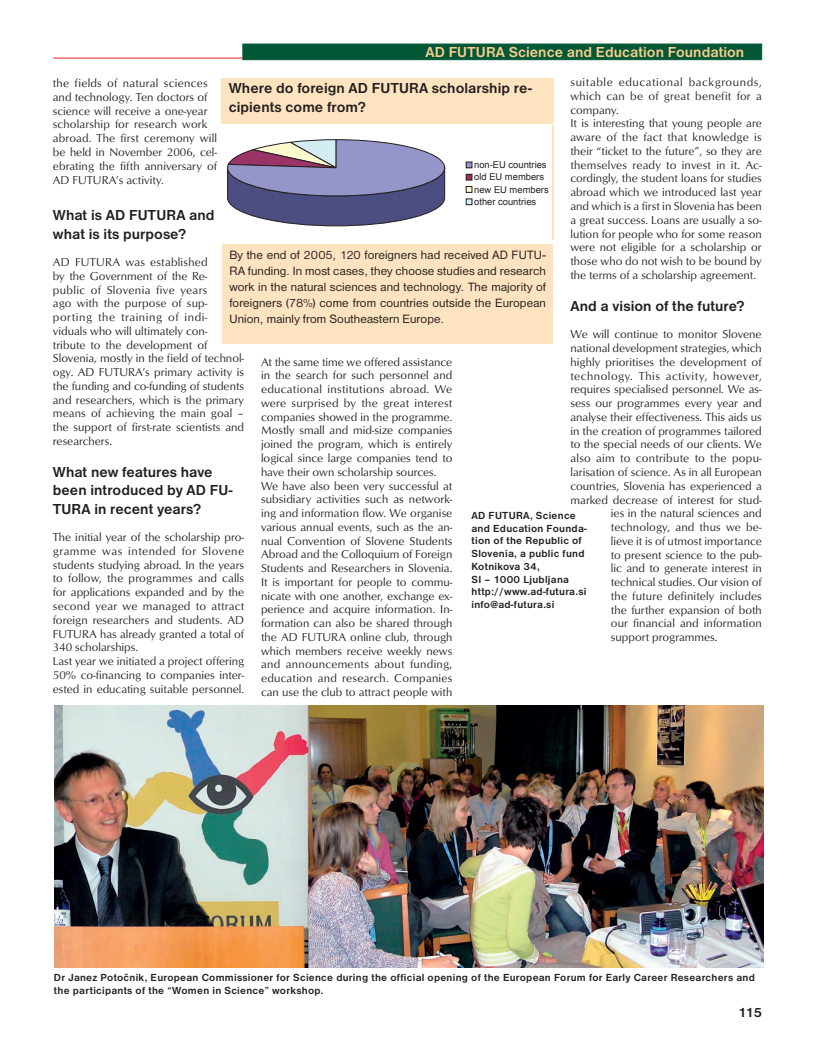
<style>
.page{position:relative;width:815px;height:1053px;background:#fff}
.page>*{position:absolute;margin:0;border:0;box-sizing:border-box;transform-origin:0 0}
.bCaption{font:700 15px/18.4px "Nimbus San DEE";color:#231f20}
.bCaption-2{font:700 15px "Nimbus San DEE";color:#fdcb8b}
.t1{font:700 13.75px "Nimbus San DEE";color:#231f20}
.aTekst{font:12.5px/16.1px "Nimbus San DEE";letter-spacing:.01em;color:#231f20;text-align:justify}
.aTekst-2{font:11.75px/13.8px "Optus TEE";color:#231f20;text-align:justify}
.aTekst-3{font:11.75px "Optus TEE";letter-spacing:.04em;color:#231f20}
.aTekst-4{font:11.75px "Optus TEE";letter-spacing:.02em;color:#231f20}
.t2{font:700 11.38px "Arial";color:#231f20}
.bPodpis{font:700 10.62px/12.8px "Nimbus San DEE";letter-spacing:.025em;color:#231f20}
.t3{font:9.38px/12.2px "Arial";color:#231f20}
</style>
<div class="page">
<div style="left:243px;top:44px;width:519px;height:16px;background:#005837;border:1px solid #005837"></div>
<hr style="left:53px;top:58px;width:189px;height:1px;background:#e91d24">
<img style="left:55px;top:706px;width:708px;height:261px">
<svg style="left:227px;top:139px;width:219px;height:87px;background:#8b87ac"></svg>
<svg style="left:466px;top:162px;width:6px;height:6px"></svg>
<svg style="left:466px;top:174px;width:6px;height:6px"></svg>
<svg style="left:466px;top:186px;width:6px;height:6px"></svg>
<svg style="left:466px;top:199px;width:6px;height:6px"></svg>
<div style="left:222px;top:78px;width:332px;height:45px;background:#fee3c0"></div>
<div style="left:222px;top:244px;width:331px;height:99px;background:#fee3c0"></div>
<p class="bCaption-2" style="left:425px;top:44px;width:320px">AD FUTURA Science and Education Foundation</p>
<p class="t2" style="left:248px;top:77px;width:265px">Where are Ad futura scholarship recivers-foreign</p>
<p class="aTekst-2" style="left:570px;top:75px;width:193px">suitable educational backgrounds, which can be of great benefit for a company.</p>
<p class="aTekst-2" style="left:570px;top:116px;width:193px">It is interesting that young people are aware of the fact that knowledge is their “ticket to the future”, so they are themselves ready to invest in it. Ac&shy;cordingly, the student loans for studies abroad which we introduced last year and which is a first in Slovenia has been a great success. Loans are usually a so&shy;lution for people who for some reason were not eligible for a scholarship or those who do not wish to be bound by the terms of a scholarship agreement.</p>
<p class="bCaption" style="left:570px;top:297px;width:176px">And a vision of the future?</p>
<p class="aTekst-2" style="left:570px;top:327px;width:193px">We will continue to monitor Slovene</p>
<p class="aTekst-2" style="left:570px;top:341px;width:193px">national development strategies, which</p>
<p class="aTekst-2" style="left:570px;top:355px;width:193px">highly prioritises the development of</p>
<p class="aTekst-3" style="left:570px;top:368px;width:193px">technology. This activity, however,</p>
<p class="aTekst-2" style="left:570px;top:382px;width:193px">requires specialised personnel. We as-</p>
<p class="aTekst-2" style="left:570px;top:396px;width:193px">sess our programmes every year and</p>
<p class="aTekst-2" style="left:570px;top:410px;width:193px">analyse their effectiveness. This aids us</p>
<p class="aTekst-2" style="left:570px;top:424px;width:193px">in the creation of programmes tailored</p>
<p class="aTekst-2" style="left:570px;top:437px;width:193px">to the special needs of our clients. We</p>
<p class="aTekst-4" style="left:570px;top:451px;width:193px">also aim to contribute to the popu-</p>
<p class="aTekst-2" style="left:570px;top:465px;width:193px">larisation of science. As in all European</p>
<p class="aTekst-2" style="left:570px;top:479px;width:193px">countries, Slovenia has experienced a</p>
<p class="aTekst-2" style="left:570px;top:492px;width:193px">marked decrease of interest for stud-</p>
<p class="aTekst-2" style="left:611px;top:506px;width:152px">ies in the natural sciences and</p>
<p class="aTekst-2" style="left:611px;top:520px;width:152px">technology, and thus we be-</p>
<p class="aTekst-2" style="left:611px;top:534px;width:152px">lieve it is of utmost importance</p>
<p class="aTekst-2" style="left:611px;top:547px;width:152px">to present science to the pub-</p>
<p class="aTekst-2" style="left:611px;top:561px;width:152px">lic and to generate interest in</p>
<p class="aTekst-2" style="left:611px;top:575px;width:152px">technical studies. Our vision of</p>
<p class="aTekst-2" style="left:611px;top:589px;width:152px">the future definitely includes</p>
<p class="aTekst-2" style="left:611px;top:602px;width:152px">the further expansion of both</p>
<p class="aTekst-2" style="left:611px;top:616px;width:152px">our financial and information</p>
<p class="aTekst-2" style="left:611px;top:630px;width:108px">support programmes.</p>
<p class="aTekst-2" style="left:53px;top:76px;width:166px;text-align:left">the fields of natural sciences and technology. Ten doctors of science will receive a one-year scholarship for research work abroad. The first ceremony will be held in November 2006, cel&shy;ebrating the fifth anniversary of<br>AD FUTURA’s activity.</p>
<p class="bCaption" style="left:53px;top:206px;width:163px">What is AD FUTURA and what is its purpose?</p>
<p class="aTekst-2" style="left:53px;top:255px;width:193px;text-align:left">AD FUTURA was established<br>by the Government of the Re-<br>public of Slovenia five years<br>ago with the purpose of sup&shy;porting the training of indi&shy;viduals who will ultimately con-<br>tribute to the development of<br>Slovenia, mostly in the field of technol&shy;ogy. AD FUTURA’s primary activity is the funding and co-funding of students and researchers, which is the primary means of achieving the main goal – the support of first-rate scientists and researchers.</p>
<p class="bCaption" style="left:53px;top:463px;width:181px">What new features have been introduced by AD FU-<br>TURA in recent years?</p>
<p class="aTekst-2" style="left:53px;top:530px;width:193px">The initial year of the scholarship pro&shy;gramme was intended for Slovene students studying abroad. In the years to follow, the programmes and calls for applications expanded and by the second year we managed to attract foreign researchers and students. AD FUTURA has already granted a total of 340 scholarships.</p>
<p class="aTekst-2" style="left:53px;top:654px;width:193px">Last year we initiated a project offering 50% co-financing to companies inter&shy;ested in educating suitable personnel.</p>
<p class="bCaption" style="left:229px;top:79px;width:305px">Where do foreign AD FUTURA scholarship re&shy;cipients come from?</p>
<p class="t3" style="left:474px;top:159px;width:76px">non-EU countries old EU members new EU members other countries</p>
<p class="aTekst" style="left:229px;top:246px;width:318px">By the end of 2005, 120 foreigners had received AD FUTU-RA funding. In most cases, they choose studies and research work in the natural sciences and technology. The majority of foreigners (78%) come from countries outside the European Union, mainly from Southeastern Europe.</p>
<p class="aTekst-2" style="left:261px;top:355px;width:193px">At the same time we offered assistance in the search for such personnel and educational institutions abroad. We were surprised by the great interest companies showed in the programme.<br>Mostly small and mid-size companies joined the program, which is entirely logical since large companies tend to have their own scholarship sources.</p>
<p class="aTekst-2" style="left:261px;top:478px;width:193px">We have also been very successful at subsidiary activities such as network&shy;ing and information flow. We organise various annual events, such as the an&shy;nual Convention of Slovene Students Abroad and the Colloquium of Foreign Students and Researchers in Slovenia.<br>It is important for people to commu&shy;nicate with one another, exchange ex&shy;perience and acquire information. In&shy;formation can also be shared through the AD FUTURA online club, through which members receive weekly news and announcements about funding, education and research. Companies can use the club to attract people with</p>
<p class="bPodpis" style="left:472px;top:509px;width:117px">AD FUTURA, Science and Education Founda&shy;tion of the Republic of<br>Slovenia, a public fund</p>
<p class="bPodpis" style="left:472px;top:560px;width:70px">Kotnikova 34,</p>
<p class="bPodpis" style="left:472px;top:573px;width:99px">SI – 1000 Ljubljana</p>
<p class="bPodpis" style="left:472px;top:585px;width:116px">http://www.ad-futura.si</p>
<p class="bPodpis" style="left:472px;top:598px;width:84px">info@ad-futura.si</p>
<p class="bPodpis" style="left:54px;top:971px;width:702px">Dr Janez Potočnik, European Commissioner for Science during the official opening of the European Forum for Early Career Researchers and the participants of the “Women in Science” workshop.</p>
<p class="t1" style="left:738px;top:1004px;width:25px">115</p>
</div>
